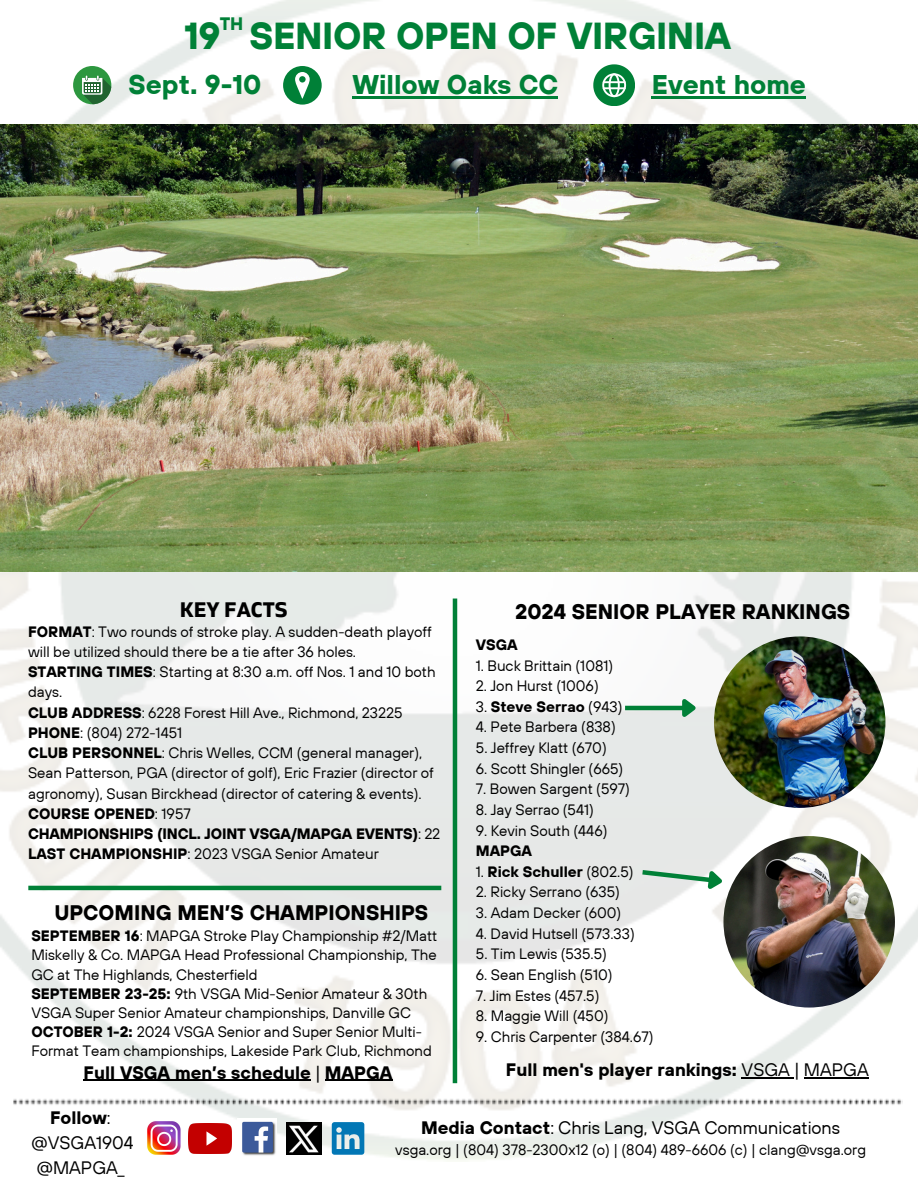
<style>
.page{position:relative;width:918px;height:1188px;background:#fff}
.page>*{position:absolute;margin:0;border:0;box-sizing:border-box;transform-origin:0 0}
.t1{font:700 37.5px "TT Hoves";letter-spacing:-.01em;color:#008037}
.t2{font:700 27px "TT Hoves";color:#008037}
.t3{font:700 21px "TT Hoves";color:#000}
.t4{font:700 21px "Gilam";color:#000}
.t5{font:18px/24.8px "TT Hoves";color:#000;text-align:center}
.t6{font:700 18px "TT Hoves";color:#000}
.t7{font:700 18px "TT Hoves";color:#008037}
.t8{font:15px/20.2px "TT Hoves";color:#000}
.t9{font:700 15px "TT Hoves";color:#000}
.s1{font-weight:700}
.s2{font-weight:400}
</style>
<div class="page">
<img style="left:0;top:0;width:918px;height:1161px">
<img style="left:143px;top:1117px;width:43px;height:43px">
<img style="left:189px;top:1123px;width:43px;height:31px">
<img style="left:238px;top:1119px;width:38px;height:38px">
<div style="left:7px;top:1096px;width:6px;height:12px;background:#fff"></div>
<svg style="left:13px;top:1096px;width:122px;height:12px"></svg>
<svg style="left:135px;top:1096px;width:7px;height:12px"></svg>
<svg style="left:142px;top:1096px;width:120px;height:12px"></svg>
<svg style="left:262px;top:1096px;width:7px;height:12px"></svg>
<svg style="left:269px;top:1096px;width:120px;height:12px"></svg>
<svg style="left:389px;top:1096px;width:7px;height:12px"></svg>
<svg style="left:396px;top:1096px;width:120px;height:12px"></svg>
<svg style="left:516px;top:1096px;width:6px;height:12px"></svg>
<svg style="left:522px;top:1096px;width:120px;height:12px"></svg>
<svg style="left:642px;top:1096px;width:7px;height:12px"></svg>
<svg style="left:649px;top:1096px;width:120px;height:12px"></svg>
<svg style="left:769px;top:1096px;width:7px;height:12px"></svg>
<svg style="left:776px;top:1096px;width:127px;height:12px"></svg>
<svg style="left:903px;top:1096px;width:3px;height:12px"></svg>
<img style="left:0;top:125px;width:918px;height:446px">
<hr style="left:742px;top:1077px;width:52px;height:2px;background:#000">
<hr style="left:804px;top:1077px;width:65px;height:2px;background:#000">
<hr style="left:453px;top:599px;width:4px;height:484px;background:#008037">
<img style="left:714px;top:636px;width:171px;height:172px;border-radius:50%">
<svg style="left:638px;top:866px;width:91px;height:32px"></svg>
<hr style="left:28px;top:886px;width:413px;height:4px;background:#008037">
<svg style="left:332px;top:1122px;width:32px;height:33px"></svg>
<div style="left:73px;top:66px;width:38px;height:38px;background:#2d973f;border-radius:50%"></div>
<svg style="left:82px;top:76px;width:29px;height:28px"></svg>
<svg style="left:283px;top:66px;width:38px;height:38px"></svg>
<div style="left:299px;top:76px;width:7px;height:7px;background:#008037;border-radius:50%"></div>
<svg style="left:593px;top:64px;width:42px;height:42px"></svg>
<hr style="left:604px;top:81px;width:21px;height:2px;background:#fff">
<hr style="left:604px;top:87px;width:21px;height:2px;background:#fff">
<img style="left:287px;top:1122px;width:35px;height:33px">
<hr style="left:84px;top:1080px;width:36px;height:1px;background:#000">
<hr style="left:120px;top:1080px;width:191px;height:1px;background:#000">
<hr style="left:325px;top:1080px;width:67px;height:1px;background:#000">
<hr style="left:352px;top:96px;width:206px;height:2px;background:#008037">
<hr style="left:652px;top:96px;width:154px;height:2px;background:#008037">
<img style="left:723px;top:836px;width:172px;height:172px;border-radius:50%">
<hr style="left:625px;top:706px;width:58px;height:4px;background:#008037">
<svg style="left:678px;top:695px;width:23px;height:29px"></svg>
<p class="t7" style="left:220px;top:12px;width:25px">TH</p>
<p class="t1" style="left:184px;top:11px;width:549px">19 SENIOR OPEN OF VIRGINIA</p>
<p class="t2" style="left:129px;top:67px;width:134px">Sept. 9-10</p>
<p class="t2" style="left:352px;top:67px;width:207px">Willow Oaks CC</p>
<p class="t2" style="left:652px;top:67px;width:156px">Event home</p>
<p class="t4" style="left:180px;top:597px;width:109px">KEY FACTS</p>
<p class="t8" style="left:28px;top:621px;width:405px"><span class="s1">FORMAT</span>: Two rounds of stroke play. A sudden-death playoff will be utilized should there be a tie after 36 holes.</p>
<p class="t8" style="left:28px;top:661px;width:409px"><span class="s1">STARTING TIMES</span>: Starting at 8:30 a.m. off Nos. 1 and 10 both days.</p>
<p class="t8" style="left:28px;top:702px;width:376px"><span class="s1">CLUB ADDRESS</span>: 6228 Forest Hill Ave., Richmond, 23225</p>
<p class="t8" style="left:28px;top:722px;width:156px"><span class="s1">PHONE</span>: (804) 272-1451</p>
<p class="t8" style="left:28px;top:742px;width:407px"><span class="s1">CLUB PERSONNEL</span>: Chris Welles, CCM (general manager),<br>Sean Patterson, PGA (director of golf), Eric Frazier (director of agronomy), Susan Birckhead (director of catering &amp; events).</p>
<p class="t9" style="left:28px;top:804px;width:164px">COURSE OPENED<span class="s2">: 1957</span></p>
<p class="t9" style="left:28px;top:824px;width:414px">CHAMPIONSHIPS (INCL. JOINT VSGA/MAPGA EVENTS)<span class="s2">: 22</span></p>
<p class="t8" style="left:28px;top:844px;width:352px"><span class="s1">LAST CHAMPIONSHIP</span>: 2023 VSGA Senior Amateur</p>
<p class="t3" style="left:54px;top:899px;width:376px">UPCOMING MEN’S CHAMPIONSHIPS</p>
<p class="t8" style="left:31px;top:926px;width:408px;line-height:19.2px;text-align:justify"><span class="s1">SEPTEMBER 16</span>: MAPGA Stroke Play Championship #2/Matt Miskelly &amp; Co. MAPGA Head Professional Championship, The GC at The Highlands, Chesterfield</p>
<p class="t8" style="left:31px;top:984px;width:397px;line-height:19.2px"><span class="s1">SEPTEMBER 23-25:</span> 9th VSGA Mid-Senior Amateur &amp; 30th<br>VSGA Super Senior Amateur championships, Danville GC</p>
<h5 class="t8" style="left:31px;top:1022px;width:402px;line-height:19.2px"><span class="s1">OCTOBER 1-2:</span> 2024 VSGA Senior and Super Senior Multi-<br>Format Team championships, Lakeside Park Club, Richmond</h5>
<p class="t6" style="left:84px;top:1061px;width:310px">Full VSGA men’s schedule <span class="s2">|</span> MAPGA</p>
<p class="t3" style="left:515px;top:598px;width:337px">2024 SENIOR PLAYER RANKINGS</p>
<h2 class="t9" style="left:476px;top:635px;width:43px">VSGA</h2>
<p class="t8" style="left:476px;top:655px;width:139px">1. Buck Brittain (1081)</p>
<h2 class="t8" style="left:476px;top:676px;width:124px">2. Jon Hurst (1006)</h2>
<p class="t9" style="left:476px;top:697px;width:148px"><span class="s2">3.</span> Steve Serrao <span class="s2">(943)</span></p>
<h2 class="t8" style="left:476px;top:717px;width:141px">4. Pete Barbera (838)</h2>
<p class="t8" style="left:476px;top:737px;width:132px">5. Jeffrey Klatt (670)</p>
<h3 class="t8" style="left:476px;top:758px;width:149px">6. Scott Shingler (665)</h3>
<p class="t8" style="left:476px;top:779px;width:156px">7. Bowen Sargent (597)</p>
<p class="t8" style="left:476px;top:799px;width:120px">8. Jay Serrao (541)</p>
<p class="t8" style="left:476px;top:820px;width:133px">9. Kevin South (446)</p>
<p class="t9" style="left:476px;top:841px;width:58px">MAPGA</p>
<p class="t9" style="left:476px;top:862px;width:159px"><span class="s2">1.</span> Rick Schuller <span class="s2">(802.5)</span></p>
<p class="t8" style="left:476px;top:882px;width:146px">2. Ricky Serrano (635)</p>
<p class="t8" style="left:476px;top:902px;width:147px">3. Adam Decker (600)</p>
<p class="t8" style="left:476px;top:923px;width:160px">4. David Hutsell (573.33)</p>
<h3 class="t8" style="left:476px;top:944px;width:133px">5. Tim Lewis (535.5)</h3>
<p class="t8" style="left:476px;top:964px;width:138px">6. Sean English (510)</p>
<p class="t8" style="left:476px;top:985px;width:125px">7. Jim Estes (457.5)</p>
<p class="t8" style="left:476px;top:1006px;width:134px">8. Maggie Will (450)</p>
<p class="t8" style="left:476px;top:1026px;width:179px">9. Chris Carpenter (384.67)</p>
<h3 class="t6" style="left:506px;top:1058px;width:364px">Full men's player rankings: <span class="s2">VSGA | MAPGA</span></h3>
<p class="t5" style="left:31px;top:1105px;width:104px"><span class="s1">Follow</span>: @VSGA1904 @MAPGA_</p>
<p class="t5" style="left:421px;top:1115px;width:421px"><span class="s1">Media Contact</span>: Chris Lang, VSGA Communications</p>
<p class="t8" style="left:395px;top:1140px;width:472px">vsga.org | (804) 378-2300x12 (o) | (804) 489-6606 (c) | clang@vsga.org</p>
</div>
